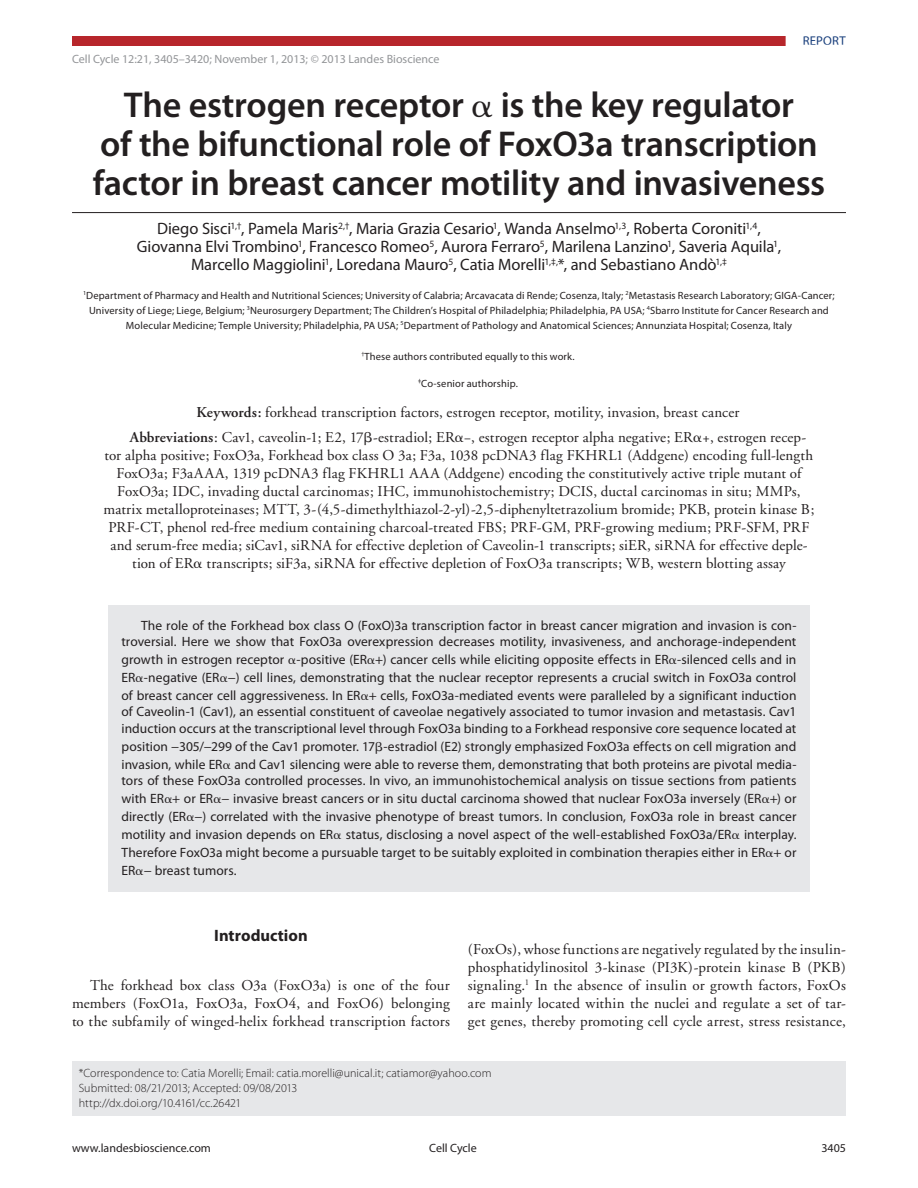
<style>
.page{position:relative;width:918px;height:1188px;background:#fff}
.page>*{position:absolute;margin:0;border:0;box-sizing:border-box;transform-origin:0 0}
.t1{font:600 36px/39px "Myriad Pro";letter-spacing:-.01em;color:#231f20;text-align:center}
.t2{font:16.5px/18px "Myriad Pro";letter-spacing:-.005em;color:#231f20;text-align:center}
.t3{font:700 16.5px "Myriad Pro";color:#231f20}
.t4{font:15px/18px "Adobe Garamond";letter-spacing:.01em;color:#231f20;text-align:justify}
.t5{font:13.5px/18px "Myriad Pro";letter-spacing:.005em;color:#231f20;text-align:justify}
.t6{font:12.75px "Myriad Pro";letter-spacing:.02em;color:#193f7c}
.t7{font:300 12px/15px "Myriad Pro";color:#231f20}
.t8{font:12px "Myriad Pro";color:#939598}
.t9{font:12px "Myriad Pro";color:#231f20}
.t10{font:10.5px/15px "Myriad Pro";letter-spacing:.01em;color:#231f20;text-align:center}
.s1{font-family:"Universal Std Greekw Math Pi";font-weight:400}
.s2{font-weight:600}
.s3{font-family:"Universal Std Greekw Math Pi"}
</style>
<div class="page">
<div style="left:72px;top:36px;width:774px;height:10px;background:#b7262b"></div>
<svg style="left:785px;top:36px;width:61px;height:10px"></svg>
<div style="left:72px;top:1061px;width:774px;height:55px;background:#e6e7e9"></div>
<hr style="left:72px;top:212px;width:774px;height:1px;background:#231f20">
<div style="left:108px;top:606px;width:702px;height:286px;background:#e6e7e9"></div>
<p class="t8" style="left:72px;top:52px;width:369px">Cell Cycle 12:21, 3405–3420; November 1, 2013; © 2013 Landes Bioscience</p>
<p class="t6" style="left:803px;top:33px;width:45px">Report</p>
<h1 class="t1" style="left:93px;top:85px;width:734px">The estrogen receptor <span class="s1">α</span> is the key regulator<br>of the bifunctional role of FoxO3a transcription factor in breast cancer motility and invasiveness</h1>
<p class="t2" style="left:137px;top:219px;width:646px">Diego Sisci<sup>1,†</sup>, Pamela Maris<sup>2,†</sup>, Maria Grazia Cesario<sup>1</sup>, Wanda Anselmo<sup>1,3</sup>, Roberta Coroniti<sup>1,4</sup>,<br>Giovanna Elvi Trombino<sup>1</sup>, Francesco Romeo<sup>5</sup>, Aurora Ferraro<sup>5</sup>, Marilena Lanzino<sup>1</sup>, Saveria Aquila<sup>1</sup>,<br>Marcello Maggiolini<sup>1</sup>, Loredana Mauro<sup>5</sup>, Catia Morelli<sup>1,‡,</sup>*, and Sebastiano Andò<sup>1,‡</sup></p>
<p class="t10" style="left:83px;top:288px;width:753px"><sup>1</sup>Department of Pharmacy and Health and Nutritional Sciences; University of Calabria; Arcavacata di Rende; Cosenza, Italy; <sup>2</sup>Metastasis Research Laboratory; GIGA-Cancer;<br>University of Liege; Liege, Belgium; <sup>3</sup>Neurosurgery Department; The Children’s Hospital of Philadelphia; Philadelphia, PA USA; <sup>4</sup>Sbarro Institute for Cancer Research and<br>Molecular Medicine; Temple University; Philadelphia, PA USA; <sup>5</sup>Department of Pathology and Anatomical Sciences; Annunziata Hospital; Cosenza, Italy</p>
<p class="t10" style="left:361px;top:349px;width:215px"><sup>†</sup>These authors contributed equally to this work.</p>
<p class="t10" style="left:418px;top:376px;width:101px"><sup>‡</sup>Co-senior authorship.</p>
<p class="t4" style="left:130px;top:400px;width:678px;line-height:24.8px;text-align:center"><span class="s2">Keywords:</span> forkhead transcription factors, estrogen receptor, motility, invasion, breast cancer<br><span class="s2">Abbreviations</span>: Cav1, caveolin-1; E2, 17<span class="s3">β</span>-estradiol; ER<span class="s3">α</span>−, estrogen receptor alpha negative; ER<span class="s3">α</span>+, estrogen recep-</p>
<p class="t4" style="left:103px;top:446px;width:713px;text-align:center">tor alpha positive; FoxO3a, Forkhead box class O 3a; F3a, 1038 pcDNA3 flag FKHRL1 (Addgene) encoding full-length FoxO3a; F3aAAA, 1319 pcDNA3 flag FKHRL1 AAA (Addgene) encoding the constitutively active triple mutant of FoxO3a; IDC, invading ductal carcinomas; IHC, immunohistochemistry; DCIS, ductal carcinomas in situ; MMPs, matrix metalloproteinases; MTT, 3-(4,5-dimethylthiazol-2-yl)-2,5-diphenyltetrazolium bromide; PKB, protein kinase B; PRF-CT, phenol red-free medium containing charcoal-treated FBS; PRF-GM, PRF-growing medium; PRF-SFM, PRF and serum-free media; siCav1, siRNA for effective depletion of Caveolin-1 transcripts; siER, siRNA for effective deple&shy;tion of ER<span class="s3">α</span> transcripts; siF3a, siRNA for effective depletion of FoxO3a transcripts; WB, western blotting assay</p>
<p class="t5" style="left:121px;top:617px;width:676px;line-height:16.5px;text-align:right">The role of the Forkhead box class O (FoxO)3a transcription factor in breast cancer migration and invasion is con&shy;troversial. Here we show that FoxO3a overexpression decreases motility, invasiveness, and anchorage-independent</p>
<p class="t5" style="left:121px;top:650px;width:677px">growth in estrogen receptor <span class="s3">α</span>-positive (ER<span class="s3">α</span>+) cancer cells while eliciting opposite effects in ER<span class="s3">α</span>-silenced cells and in ER<span class="s3">α</span>-negative (ER<span class="s3">α</span>−) cell lines, demonstrating that the nuclear receptor represents a crucial switch in FoxO3a control of breast cancer cell aggressiveness. In ER<span class="s3">α</span>+ cells, FoxO3a-mediated events were paralleled by a significant induction</p>
<p class="t5" style="left:122px;top:703px;width:676px;line-height:16.5px">of Caveolin-1 (Cav1), an essential constituent of caveolae negatively associated to tumor invasion and metastasis. Cav1 induction occurs at the transcriptional level through FoxO3a binding to a Forkhead responsive core sequence located at</p>
<p class="t5" style="left:121px;top:737px;width:676px">position −305/−299 of the Cav1 promoter. 17<span class="s3">β</span>-estradiol (E2) strongly emphasized FoxO3a effects on cell migration and invasion, while ER<span class="s3">α</span> and Cav1 silencing were able to reverse them, demonstrating that both proteins are pivotal media-</p>
<p class="t5" style="left:121px;top:772px;width:677px">tors of these FoxO3a controlled processes. In vivo, an immunohistochemical analysis on tissue sections from patients with ER<span class="s3">α</span>+ or ER<span class="s3">α</span>− invasive breast cancers or in situ ductal carcinoma showed that nuclear FoxO3a inversely (ER<span class="s3">α</span>+) or directly (ER<span class="s3">α</span>−) correlated with the invasive phenotype of breast tumors. In conclusion, FoxO3a role in breast cancer motility and invasion depends on ER<span class="s3">α</span> status, disclosing a novel aspect of the well-established FoxO3a/ER<span class="s3">α</span> interplay.<br>Therefore FoxO3a might become a pursuable target to be suitably exploited in combination therapies either in ER<span class="s3">α</span>+ or ER<span class="s3">α</span>− breast tumors.</p>
<p class="t3" style="left:214px;top:925px;width:95px">Introduction</p>
<p class="t4" style="left:72px;top:977px;width:379px;text-indent:18px">The forkhead box class O3a (FoxO3a) is one of the four members (FoxO1a, FoxO3a, FoxO4, and FoxO6) belonging to the subfamily of winged-helix forkhead transcription factors</p>
<p class="t4" style="left:468px;top:941px;width:380px">(FoxOs), whose functions are negatively regulated by the insulin&shy;phosphatidylinositol 3-kinase (PI3K)-protein kinase B (PKB) signaling.<sup>1</sup> In the absence of insulin or growth factors, FoxOs are mainly located within the nuclei and regulate a set of tar&shy;get genes, thereby promoting cell cycle arrest, stress resistance,</p>
<p class="t7" style="left:79px;top:1065px;width:414px">*Correspondence to: Catia Morelli; Email: catia.morelli@unical.it; catiamor@yahoo.com<br>Submitted: 08/21/2013; Accepted: 09/08/2013<br>http://dx.doi.org/10.4161/cc.26421</p>
<p class="t9" style="left:72px;top:1141px;width:140px">www.landesbioscience.com</p>
<p class="t9" style="left:429px;top:1141px;width:49px">Cell Cycle</p>
<p class="t9" style="left:821px;top:1141px;width:26px">3405</p>
</div>
